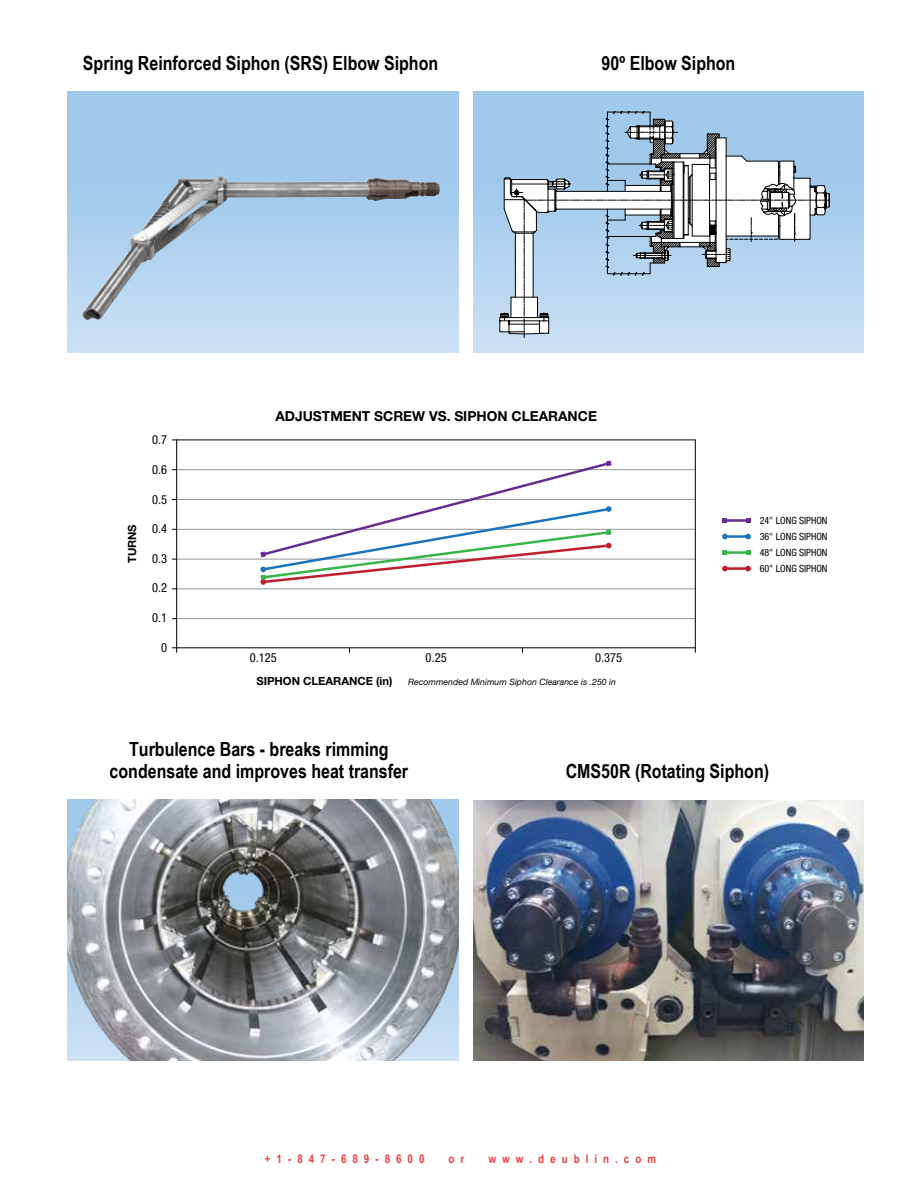
<style>
.page{position:relative;width:918px;height:1188px;background:#fff}
.page>*{position:absolute;margin:0;border:0;box-sizing:border-box;transform-origin:0 0}
.t1{font:700 19.5px/22.5px "Arial Narrow";color:#000;text-align:center}
.t2{font:700 13.8px "Helvetica Neue";color:#000}
.t3{font:condensed 12.6px "Helvetica Neue";color:#000}
.t4{font:700 12px "Arial Narrow";letter-spacing:.5em;color:#ef3d42}
.t5{font:700 11.25px "Helvetica Neue";color:#000}
.t6{font:condensed 10.05px/16.4px "Helvetica Neue";color:#000;text-align:justify}
.t7{font:italic 8.7px "Helvetica Neue";color:#000}
</style>
<div class="page">
<hr style="left:177px;top:469px;width:518px;height:1px;background:#939598">
<hr style="left:177px;top:499px;width:518px;height:1px;background:#939598">
<hr style="left:177px;top:529px;width:518px;height:1px;background:#939598">
<hr style="left:177px;top:559px;width:518px;height:1px;background:#939598">
<hr style="left:177px;top:589px;width:518px;height:1px;background:#939598">
<hr style="left:177px;top:618px;width:518px;height:1px;background:#939598">
<svg style="left:260px;top:460px;width:352px;height:125px"></svg>
<svg style="left:172px;top:647px;width:5px;height:6px"></svg>
<hr style="left:724px;top:519px;width:25px;height:3px;background:#662d91">
<svg style="left:722px;top:518px;width:5px;height:5px"></svg>
<svg style="left:746px;top:518px;width:5px;height:5px"></svg>
<hr style="left:724px;top:551px;width:25px;height:3px;background:#39b54a">
<svg style="left:722px;top:550px;width:5px;height:5px"></svg>
<svg style="left:746px;top:550px;width:5px;height:5px"></svg>
<hr style="left:725px;top:535px;width:23px;height:3px;background:#1c75bc">
<svg style="left:722px;top:534px;width:6px;height:5px"></svg>
<svg style="left:745px;top:534px;width:6px;height:5px"></svg>
<hr style="left:725px;top:567px;width:23px;height:3px;background:#be1e2d">
<svg style="left:722px;top:566px;width:6px;height:5px"></svg>
<svg style="left:745px;top:566px;width:6px;height:5px"></svg>
<div style="left:68px;top:92px;width:390px;height:261px;background:linear-gradient(to bottom,#95c4ea,#c7def3)"></div>
<img style="left:81px;top:175px;width:360px;height:145px">
<div style="left:473px;top:92px;width:391px;height:260px;background:linear-gradient(to bottom,#95c4ea,#c7def3)"></div>
<svg style="left:499px;top:111px;width:331px;height:226px"></svg>
<img style="left:473px;top:800px;width:391px;height:261px">
<img style="left:68px;top:800px;width:390px;height:261px">
<p class="t1" style="left:83px;top:51px;width:357px">Spring Reinforced Siphon (SRS) Elbow Siphon</p>
<p class="t1" style="left:602px;top:51px;width:135px">90º Elbow Siphon</p>
<p class="t3" style="left:152px;top:433px;width:17px">0.7</p>
<p class="t3" style="left:152px;top:462px;width:17px">0.6</p>
<p class="t2" style="left:275px;top:408px;width:323px">ADJUSTMENT SCREW VS. SIPHON CLEARANCE</p>
<p class="t3" style="left:152px;top:492px;width:17px">0.5</p>
<p class="t3" style="left:152px;top:521px;width:17px">0.4</p>
<p class="t3" style="left:152px;top:551px;width:17px">0.3</p>
<p class="t3" style="left:152px;top:581px;width:17px">0.2</p>
<p class="t3" style="left:152px;top:610px;width:17px">0.1</p>
<p class="t3" style="left:161px;top:640px;width:8px">0</p>
<p class="t5" style="left:125px;top:563px;width:41px;rotate:-90deg">TURNS</p>
<p class="t6" style="left:760px;top:512px;width:69px">24" LONG SIPHON 36" LONG SIPHON 48" LONG SIPHON 60" LONG SIPHON</p>
<p class="t3" style="left:250px;top:651px;width:29px">0.125</p>
<p class="t3" style="left:426px;top:651px;width:23px">0.25</p>
<p class="t3" style="left:595px;top:651px;width:29px">0.375</p>
<p class="t5" style="left:256px;top:674px;width:138px">SIPHON CLEARANCE (in)</p>
<p class="t7" style="left:408px;top:676px;width:209px">Recommended Minimum Siphon Clearance is .250 in</p>
<p class="t1" style="left:110px;top:736px;width:300px">Turbulence Bars - breaks rimming condensate and improves heat transfer</p>
<p class="t1" style="left:566px;top:759px;width:205px">CMS50R (Rotating Siphon)</p>
<p class="t4" style="left:265px;top:1149px;width:161px">+1-847-689-8600</p>
<p class="t4" style="left:449px;top:1149px;width:17px">o r</p>
<p class="t4" style="left:488px;top:1149px;width:169px">www.deublin.com</p>
</div>
